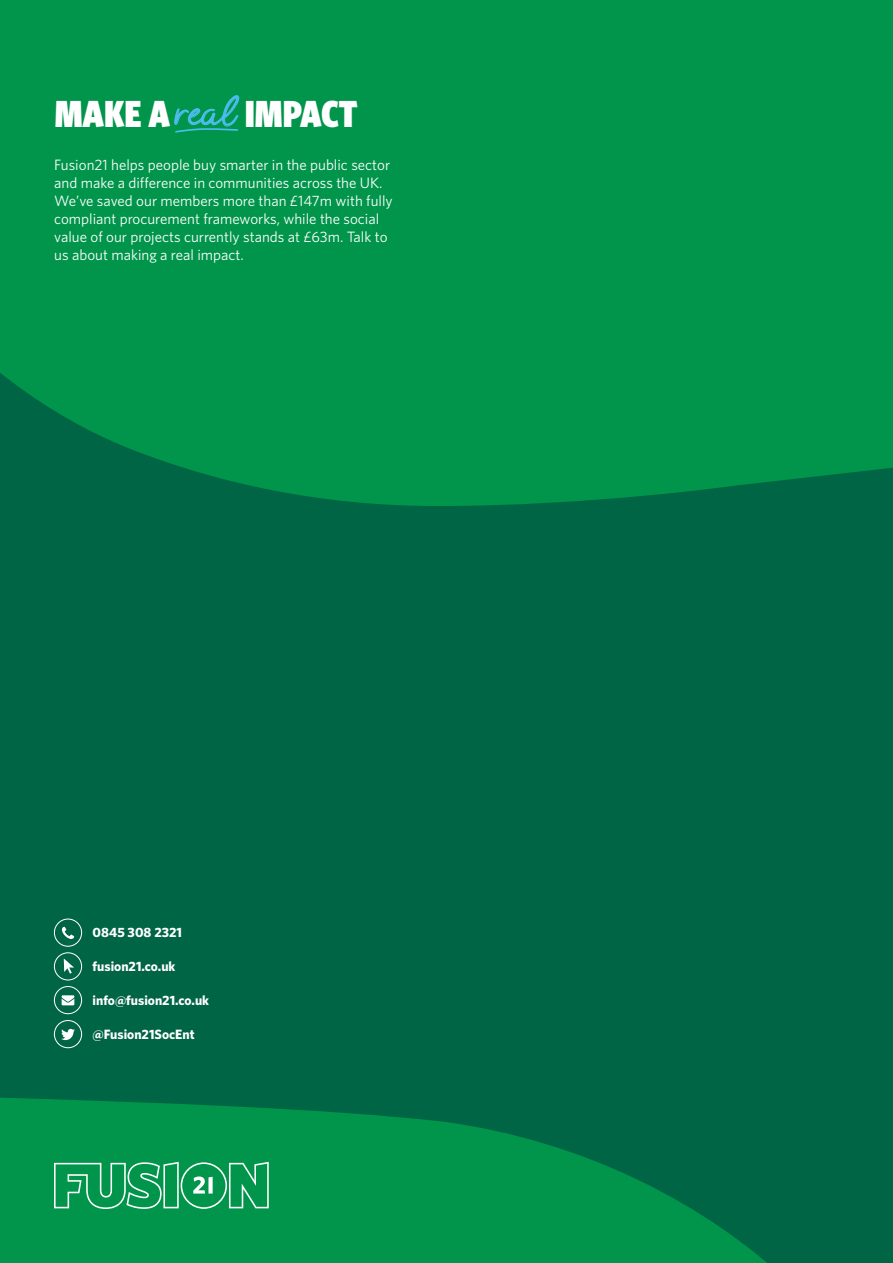
<style>
.page{position:relative;width:893px;height:1263px;background:#fff}
.page>*{position:absolute;margin:0;border:0;box-sizing:border-box;transform-origin:0 0}
.t1{font:900 condensed 37.8px "Whitney HTF";color:#fff}
.t2{font:28.5px "Morsal";color:#4dbded}
.t3{font:15px/18px "Whitney HTF";color:#fff}
.t4{font:700 13.5px "Whitney HTF";color:#fff}
</style>
<div class="page">
<div style="left:0;top:221px;width:893px;height:1042px;background:#006544"></div>
<div style="left:0;top:0;width:893px;height:506px;background:#00954b"></div>
<svg style="left:0;top:1097px;width:767px;height:166px;fill:#00954b"></svg>
<svg style="left:54px;top:1162px;width:215px;height:47px;background:#2ea86b"></svg>
<svg style="left:54px;top:1020px;width:28px;height:28px"></svg>
<svg style="left:54px;top:986px;width:28px;height:28px"></svg>
<svg style="left:54px;top:918px;width:28px;height:62px"></svg>
<div style="left:754px;top:0;width:139px;height:443px;background:#00954b"></div>
<svg style="left:174px;top:96px;width:65px;height:37px;background:#0f9d6c"></svg>
<h2 class="t2" style="left:176px;top:98px;width:62px">real</h2>
<h1 class="t1" style="left:55px;top:92px;width:117px">MAKE A</h1>
<h1 class="t1" style="left:245px;top:92px;width:115px">IMPACT</h1>
<p class="t3" style="left:54px;top:156px;width:340px">Fusion21 helps people buy smarter in the public sector and make a difference in communities across the UK.<br>We’ve saved our members more than £147m with fully compliant procurement frameworks, while the social value of our projects currently stands at £63m. Talk to us about making a real impact.</p>
<p class="t4" style="left:93px;top:924px;width:91px">0845 308 2321</p>
<p class="t4" style="left:93px;top:958px;width:84px">fusion21.co.uk</p>
<p class="t4" style="left:93px;top:992px;width:118px">info@fusion21.co.uk</p>
<p class="t4" style="left:93px;top:1026px;width:104px">@Fusion21SocEnt</p>
</div>
